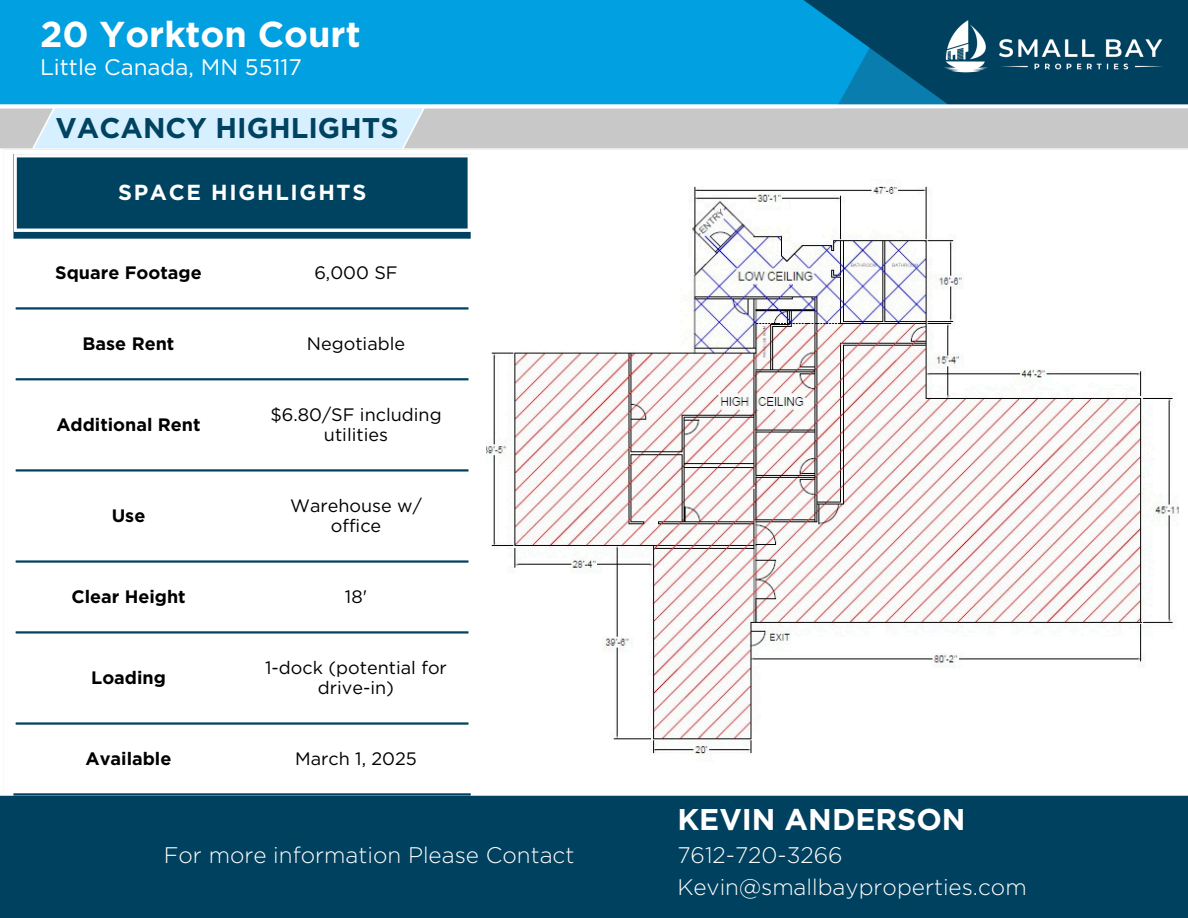
<style>
.page{position:relative;width:1188px;height:918px;background:#fff}
.page>*{position:absolute;margin:0;border:0;box-sizing:border-box;transform-origin:0 0}
.t1{font:700 36px "Gotham";color:#fff}
.t2{font:700 30px "Gotham";color:#fff}
.t3{font:700 28.5px "Gotham";color:#004360}
.t4{font:300 22.5px/31.5px "Gotham";color:#fff}
.t5{font:22.5px "Gotham";color:#fff}
.t6{font:700 21.75px "Gotham";letter-spacing:.08em;color:#fff}
.t7{font:18px/20.2px "Gotham";color:#000;text-align:center}
.t8{font:700 18px "Gotham";color:#000}
</style>
<div class="page">
<img style="left:0;top:0;width:1188px;height:918px">
<hr style="left:13px;top:239px;width:3px;height:554px;background:#fff">
<hr style="left:241px;top:239px;width:3px;height:554px;background:#fff">
<hr style="left:468px;top:239px;width:3px;height:554px;background:#fff">
<hr style="left:16px;top:307px;width:452px;height:3px;background:#004360">
<hr style="left:16px;top:378px;width:452px;height:2px;background:#004360">
<hr style="left:16px;top:469px;width:452px;height:3px;background:#004360">
<hr style="left:16px;top:560px;width:452px;height:3px;background:#004360">
<hr style="left:16px;top:631px;width:452px;height:3px;background:#004360">
<hr style="left:16px;top:722px;width:452px;height:3px;background:#004360">
<hr style="left:13px;top:793px;width:458px;height:3px;background:#004360">
<div style="left:13px;top:232px;width:458px;height:7px;background:#004360"></div>
<div style="left:13px;top:154px;width:458px;height:78px;background:#004360"></div>
<svg style="left:13px;top:157px;width:4px;height:72px"></svg>
<hr style="left:468px;top:157px;width:3px;height:72px;background:#fff">
<hr style="left:13px;top:154px;width:458px;height:3px;background:#fff">
<hr style="left:13px;top:229px;width:458px;height:3px;background:#fff">
<img style="left:486px;top:180px;width:692px;height:582px">
<p class="t1" style="left:40px;top:12px;width:322px">20 Yorkton Court</p>
<p class="t5" style="left:40px;top:54px;width:263px">Little Canada, MN 55117</p>
<p class="t3" style="left:56px;top:110px;width:345px">VACANCY HIGHLIGHTS</p>
<p class="t6" style="left:118px;top:179px;width:250px">SPACE HIGHLIGHTS</p>
<h1 class="t8" style="left:55px;top:262px;width:148px">Square Footage</h1>
<p class="t7" style="left:314px;top:263px;width:85px">6,000 SF</p>
<h2 class="t8" style="left:83px;top:333px;width:93px">Base Rent</h2>
<p class="t7" style="left:307px;top:333px;width:100px">Negotiable</p>
<p class="t8" style="left:56px;top:414px;width:146px">Additional Rent</p>
<p class="t7" style="left:270px;top:404px;width:173px">$6.80/SF including utilities</p>
<p class="t8" style="left:112px;top:505px;width:35px">Use</p>
<p class="t7" style="left:290px;top:495px;width:133px">Warehouse w/ office</p>
<p class="t8" style="left:71px;top:586px;width:116px">Clear Height</p>
<p class="t7" style="left:345px;top:587px;width:24px">18'</p>
<p class="t8" style="left:91px;top:667px;width:76px">Loading</p>
<p class="t7" style="left:265px;top:657px;width:183px">1-dock (potential for drive-in)</p>
<p class="t8" style="left:86px;top:748px;width:87px">Available</p>
<p class="t7" style="left:295px;top:749px;width:123px">March 1, 2025</p>
<h2 class="t2" style="left:677px;top:801px;width:290px">KEVIN ANDERSON</h2>
<p class="t4" style="left:164px;top:839px;width:412px">For more information Please Contact</p>
<p class="t4" style="left:677px;top:839px;width:351px">7612-720-3266<br>Kevin@smallbayproperties.com</p>
</div>
